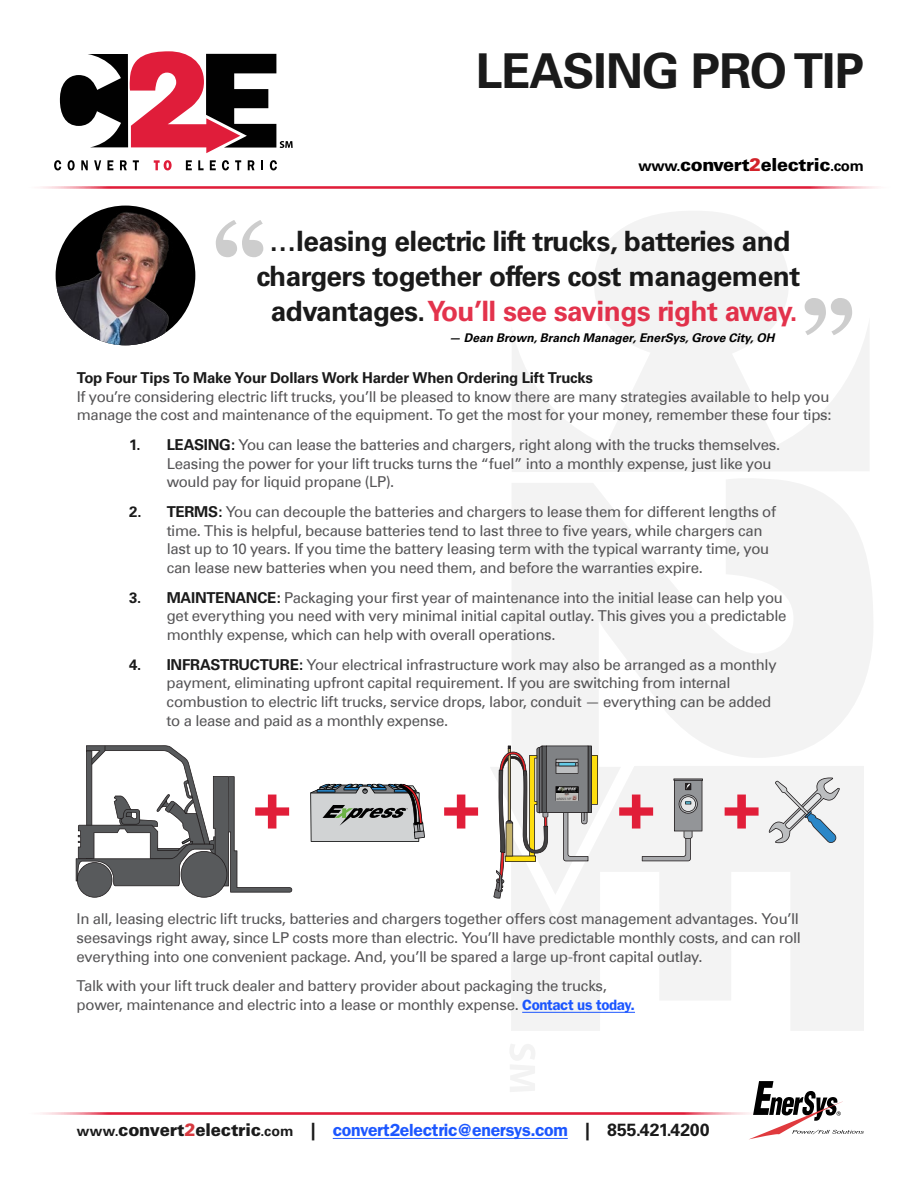
<style>
.page{position:relative;width:918px;height:1188px;background:#fff}
.page>*{position:absolute;margin:0;border:0;box-sizing:border-box;transform-origin:0 0}
.t1{font:700 48px "Univers";letter-spacing:-.02em;color:#000}
.t2{font:700 28.05px/35px "Univers";letter-spacing:-.02em;color:#000;text-align:center}
.t3{font:900 18px "Univers";letter-spacing:-.02em;color:#000}
.t4{font:600 17.7px "Franklin Gothic";letter-spacing:-.02em;color:#0344ff}
.t5{font:15px/18.8px "Univers Com 55 Roman";letter-spacing:-.02em;color:#414042}
.t6{font:700 15px "Univers";letter-spacing:-.02em;color:#000}
.t7{font:italic 700 12px "Univers";letter-spacing:-.005em;color:#000}
.s1{font-weight:700;font-size:15px}
.s2{color:#d2232a}
.s3{color:#e01c38}
.s4{font-family:"Univers";font-weight:700;color:#000}
.s5{font-family:"Franklin Gothic";font-weight:600;color:#0344ff}
.s6{font-family:"Univers";font-weight:700;font-size:14.25px;color:#000}
.s7{font-family:"Univers";font-weight:900;color:#000}
.s8{font-family:"Univers";font-weight:900;color:#d2232a}
</style>
<div class="page">
<hr style="left:0;top:186px;width:918px;height:3px;background:#e01c38">
<hr style="left:0;top:1112px;width:792px;height:3px;background:#e01c38">
<svg style="left:749px;top:1081px;width:115px;height:58px"></svg>
<svg style="left:511px;top:895px;width:353px;height:136px;fill:#f3f3f3"></svg>
<svg style="left:490px;top:479px;width:383px;height:416px;fill:#f3f3f3"></svg>
<svg style="left:512px;top:211px;width:357px;height:261px;fill:#f3f3f3"></svg>
<svg style="left:510px;top:1044px;width:25px;height:48px"></svg>
<svg style="left:54px;top:160px;width:7px;height:10px"></svg>
<svg style="left:68px;top:160px;width:7px;height:10px"></svg>
<svg style="left:81px;top:160px;width:7px;height:10px"></svg>
<svg style="left:94px;top:160px;width:7px;height:10px"></svg>
<svg style="left:107px;top:160px;width:6px;height:10px"></svg>
<svg style="left:120px;top:160px;width:7px;height:10px"></svg>
<svg style="left:133px;top:160px;width:6px;height:10px"></svg>
<svg style="left:154px;top:160px;width:18px;height:10px"></svg>
<svg style="left:186px;top:160px;width:6px;height:10px"></svg>
<svg style="left:198px;top:160px;width:6px;height:10px"></svg>
<svg style="left:210px;top:160px;width:6px;height:10px"></svg>
<svg style="left:222px;top:160px;width:7px;height:10px"></svg>
<svg style="left:235px;top:160px;width:6px;height:10px"></svg>
<svg style="left:248px;top:160px;width:7px;height:10px"></svg>
<svg style="left:261px;top:160px;width:2px;height:10px"></svg>
<svg style="left:270px;top:160px;width:7px;height:10px"></svg>
<svg style="left:60px;top:51px;width:233px;height:102px"></svg>
<svg style="left:216px;top:220px;width:47px;height:37px"></svg>
<svg style="left:805px;top:298px;width:47px;height:37px"></svg>
<hr style="left:522px;top:1012px;width:113px;height:1px;background:#0344ff">
<hr style="left:333px;top:1138px;width:235px;height:1px;background:#0344ff">
<svg style="left:493px;top:746px;width:105px;height:153px"></svg>
<svg style="left:310px;top:784px;width:115px;height:58px"></svg>
<svg style="left:768px;top:777px;width:72px;height:67px"></svg>
<svg style="left:76px;top:745px;width:216px;height:153px"></svg>
<svg style="left:444px;top:795px;width:34px;height:34px"></svg>
<svg style="left:619px;top:779px;width:84px;height:82px"></svg>
<svg style="left:725px;top:795px;width:34px;height:34px"></svg>
<img style="left:556px;top:793px;width:22px;height:7px">
<img style="left:556px;top:787px;width:22px;height:6px">
<img style="left:56px;top:206px;width:139px;height:139px;border-radius:70px">
<h1 class="t1" style="left:476px;top:43px;width:390px">LEASING PRO TIP</h1>
<p class="t3" style="left:638px;top:153px;width:227px"><span class="s1">www.</span>convert<span class="s2">2</span>electric<span class="s1">.com</span></p>
<h2 class="t2" style="left:256px;top:224px;width:545px">…leasing electric lift trucks, batteries and chargers together offers cost management advantages.<span class="s3">You’ll see savings right away.</span></h2>
<p class="t7" style="left:449px;top:330px;width:327px">— Dean Brown, Branch Manager, EnerSys, Grove City, OH</p>
<p class="t6" style="left:77px;top:369px;width:518px">Top Four Tips To Make Your Dollars Work Harder When Ordering Lift Trucks</p>
<p class="t5" style="left:77px;top:387px;width:756px">If you’re considering electric lift trucks, you’ll be pleased to know there are many strategies available to help you manage the cost and maintenance of the equipment. To get the most for your money, remember these four tips:</p>
<p class="t5" style="left:167px;top:435px;width:615px;text-indent:-38px"><span class="s4">1. LEASING:</span> You can lease the batteries and chargers, right along with the trucks themselves.<br>Leasing the power for your lift trucks turns the “fuel” into a monthly expense, just like you would pay for liquid propane (LP).</p>
<p class="t5" style="left:167px;top:502px;width:611px;text-indent:-37px"><span class="s4">2. TERMS:</span> You can decouple the batteries and chargers to lease them for different lengths of time. This is helpful, because batteries tend to last three to five years, while chargers can last up to 10 years. If you time the battery leasing term with the typical warranty time, you can lease new batteries when you need them, and before the warranties expire.</p>
<p class="t5" style="left:167px;top:588px;width:621px;text-indent:-38px"><span class="s4">3. MAINTENANCE:</span> Packaging your first year of maintenance into the initial lease can help you get everything you need with very minimal initial capital outlay. This gives you a predictable monthly expense, which can help with overall operations.</p>
<p class="t5" style="left:167px;top:655px;width:612px;text-indent:-37px"><span class="s4">4. INFRASTRUCTURE:</span> Your electrical infrastructure work may also be arranged as a monthly payment, eliminating upfront capital requirement. If you are switching from internal combustion to electric lift trucks, service drops, labor, conduit — everything can be added to a lease and paid as a monthly expense.</p>
<p class="t5" style="left:77px;top:910px;width:726px">In all, leasing electric lift trucks, batteries and chargers together offers cost management advantages. You’ll seesavings right away, since LP costs more than electric. You’ll have predictable monthly costs, and can roll everything into one convenient package. And, you’ll be spared a large up-front capital outlay.</p>
<p class="t5" style="left:77px;top:977px;width:560px">Talk with your lift truck dealer and battery provider about packaging the trucks, power, maintenance and electric into a lease or monthly expense. <span class="s5">Contact us today.</span></p>
<p class="t4" style="left:77px;top:1120px;width:634px"><span class="s6">www.</span><span class="s7">convert</span><span class="s8">2</span><span class="s7">electric</span><span class="s6">.com</span> <span class="s4">|</span> convert2electric@enersys.com <span class="s4">| 855.421.4200</span></p>
</div>
